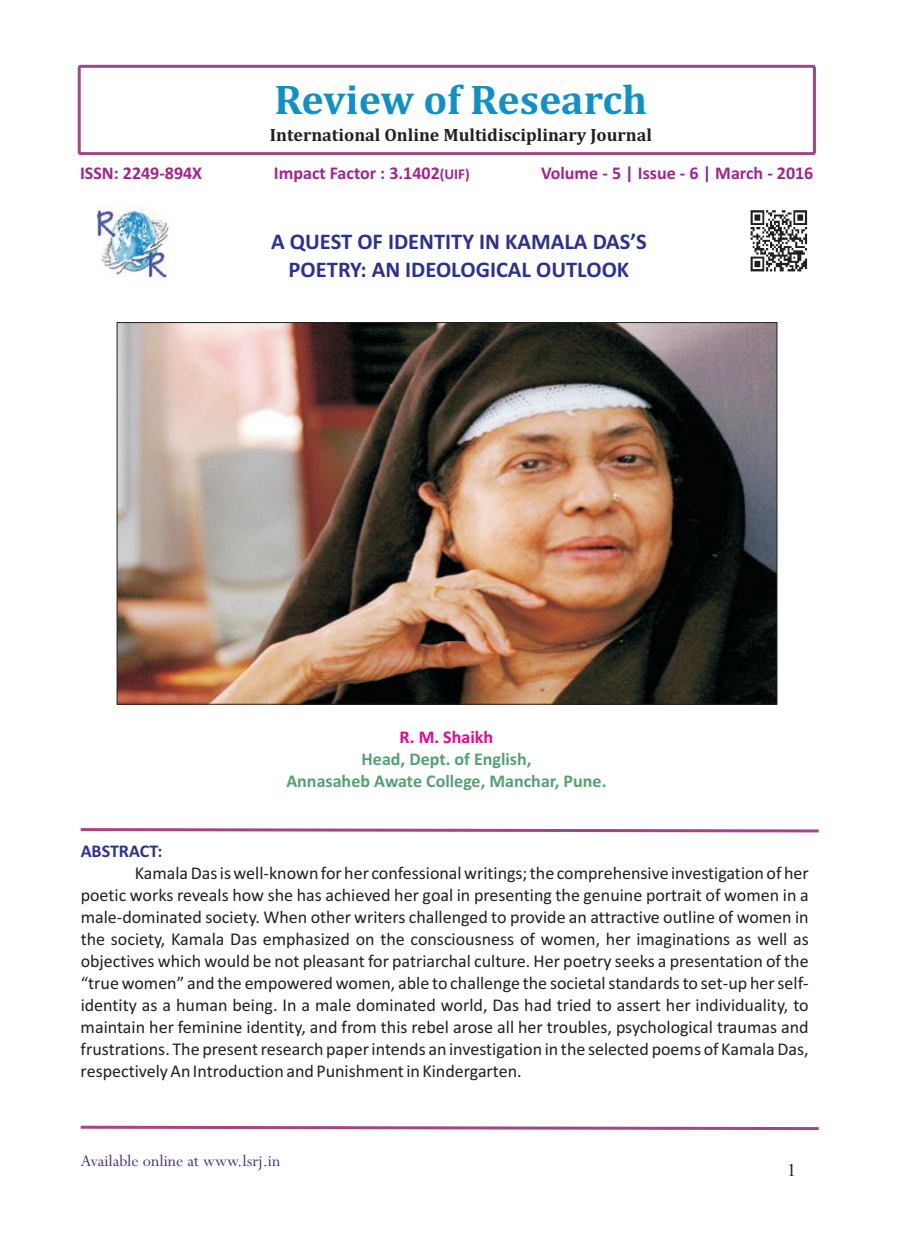
<style>
.page{position:relative;width:898px;height:1242px;background:#fff}
.page>*{position:absolute;margin:0;border:0;box-sizing:border-box;transform-origin:0 0}
.t1{font:700 42px "Cambria";color:#0f91c8}
.t2{font:700 22.5px/27.5px "Calibri";color:#2e3092;text-align:center}
.t3{font:18px/21.9px "Calibri";color:#231f20;text-align:justify}
.t4{font:700 18px "Calibri";color:#a2238e}
.t5{font:700 18px/21.9px "Calibri";color:#53a174;text-align:center}
.t6{font:700 18px "Cambria";color:#231f20}
.t7{font:18px "Perpetua";color:#49317d}
.t8{font:700 18px "Calibri";color:#ed028c}
.t9{font:700 18px "Calibri";color:#2e3092}
.t10{font:18px "Times New Roman";color:#231f20}
.s1{font-size:15px}
</style>
<div class="page">
<img style="left:750px;top:210px;width:58px;height:62px">
<svg style="left:80px;top:1125px;width:739px;height:6px"></svg>
<svg style="left:77px;top:64px;width:739px;height:92px"></svg>
<svg style="left:80px;top:828px;width:739px;height:5px"></svg>
<img style="left:119px;top:324px;width:655px;height:378px">
<img style="left:96px;top:206px;width:73px;height:73px">
<h1 class="t1" style="left:274px;top:82px;width:374px">Review of Research</h1>
<p class="t6" style="left:270px;top:127px;width:383px">International Online Multidisciplinary Journal</p>
<p class="t4" style="left:80px;top:166px;width:124px">ISSN: 2249-894X</p>
<p class="t4" style="left:274px;top:166px;width:197px">Impact Factor : 3.1402<span class="s1">(UIF)</span></p>
<p class="t4" style="left:541px;top:166px;width:274px">Volume - 5 | Issue - 6 | March - 2016</p>
<p class="t2" style="left:271px;top:230px;width:377px">A QUEST OF IDENTITY IN KAMALA DAS’S<br>POETRY: AN IDEOLOGICAL OUTLOOK</p>
<p class="t8" style="left:399px;top:729px;width:95px">R. M. Shaikh</p>
<p class="t5" style="left:286px;top:749px;width:321px">Head, Dept. of English,<br>Annasaheb Awate College, Manchar, Pune.</p>
<p class="t9" style="left:81px;top:843px;width:83px">ABSTRACT:</p>
<p class="t3" style="left:81px;top:863px;width:729px;text-indent:54px">Kamala Das is well-known for her confessional writings; the comprehensive investigation of her poetic works reveals how she has achieved her goal in presenting the genuine portrait of women in a male-dominated society. When other writers challenged to provide an attractive outline of women in the society, Kamala Das emphasized on the consciousness of women, her imaginations as well as objectives which would be not pleasant for patriarchal culture. Her poetry seeks a presentation of the “true women” and the empowered women, able to challenge the societal standards to set-up her self&shy;identity as a human being. In a male dominated world, Das had tried to assert her individuality, to maintain her feminine identity, and from this rebel arose all her troubles, psychological traumas and frustrations. The present research paper intends an investigation in the selected poems of Kamala Das, respectively An Introduction and Punishment in Kindergarten.</p>
<p class="t7" style="left:81px;top:1154px;width:201px">Available online at www.lsrj.in</p>
<p class="t10" style="left:786px;top:1163px;width:10px">1</p>
</div>
